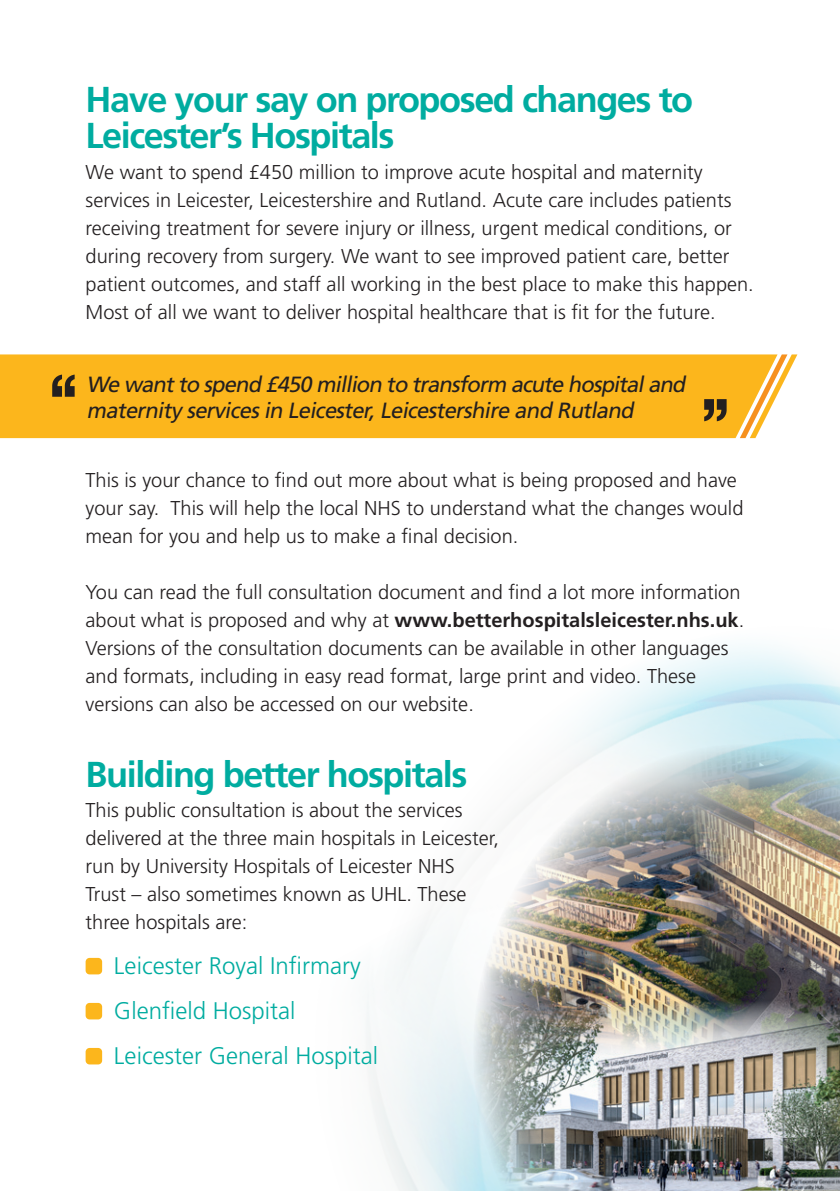
<style>
.page{position:relative;width:840px;height:1191px;background:#fff}
.page>*{position:absolute;margin:0;border:0;box-sizing:border-box;transform-origin:0 0}
.t1{font:700 36px/36px "Frutiger LT Std";letter-spacing:-.04em;color:#00aca0}
.t2{font:300 24px/45px "Frutiger LT Std";color:#00aca0}
.t3{font:italic 22px/26px "Frutiger LT Std";color:#231f20}
.t4{font:300 20px/28px "Frutiger LT Std";color:#231f20}
.s1{font-weight:700}
</style>
<div class="page">
<svg style="left:473px;top:744px;width:209px;height:38px"></svg>
<img style="left:473px;top:782px;width:209px;height:218px">
<img style="left:682px;top:744px;width:157px;height:256px">
<img style="left:473px;top:1000px;width:366px;height:191px">
<div style="left:86px;top:958px;width:16px;height:16px;background:#fcb61c;border-radius:4px"></div>
<div style="left:86px;top:1003px;width:16px;height:16px;background:#fcb61c;border-radius:4px"></div>
<div style="left:86px;top:1048px;width:16px;height:16px;background:#fcb61c;border-radius:4px"></div>
<div style="left:0;top:354px;width:739px;height:84px;background:#fcb61c"></div>
<svg style="left:739px;top:354px;width:58px;height:84px"></svg>
<svg style="left:52px;top:374px;width:23px;height:23px"></svg>
<svg style="left:703px;top:399px;width:23px;height:22px"></svg>
<h1 class="t1" style="left:86px;top:82px;width:609px">Have your say on proposed changes to<br>Leicester’s Hospitals</h1>
<p class="t4" style="left:86px;top:158px;width:669px">We want to spend £450 million to improve acute hospital and maternity services in Leicester, Leicestershire and Rutland. Acute care includes patients receiving treatment for severe injury or illness, urgent medical conditions, or during recovery from surgery. We want to see improved patient care, better patient outcomes, and staff all working in the best place to make this happen.<br>Most of all we want to deliver hospital healthcare that is fit for the future.</p>
<p class="t3" style="left:87px;top:371px;width:604px">We wantto spend £450 million to transform acute hospitaland maternity servicesin Leicester,Leicestershire and Rutland</p>
<p class="t4" style="left:86px;top:466px;width:659px">This is your chance to find out more about what is being proposed and have your say. This will help the local NHS to understand what the changes would mean for you and help us to make a final decision.</p>
<p class="t4" style="left:86px;top:578px;width:659px">You can read the full consultation document and find a lot more information about what is proposed and why at <span class="s1">www.betterhospitalsleicester.nhs.uk</span>.<br>Versions of the consultation documents can be available in other languages and formats, including in easy read format, large print and video. These versions can also be accessed on our website.</p>
<h1 class="t1" style="left:86px;top:756px;width:383px">Building better hospitals</h1>
<p class="t4" style="left:86px;top:796px;width:414px">This public consultation is about the services delivered at the three main hospitals in Leicester, run by University Hospitals of Leicester NHS Trust – also sometimes known as UHL. These three hospitals are:</p>
<p class="t2" style="left:114px;top:944px;width:265px">Leicester Royal Infirmary<br>Glenfield Hospital<br>Leicester General Hospital</p>
</div>
